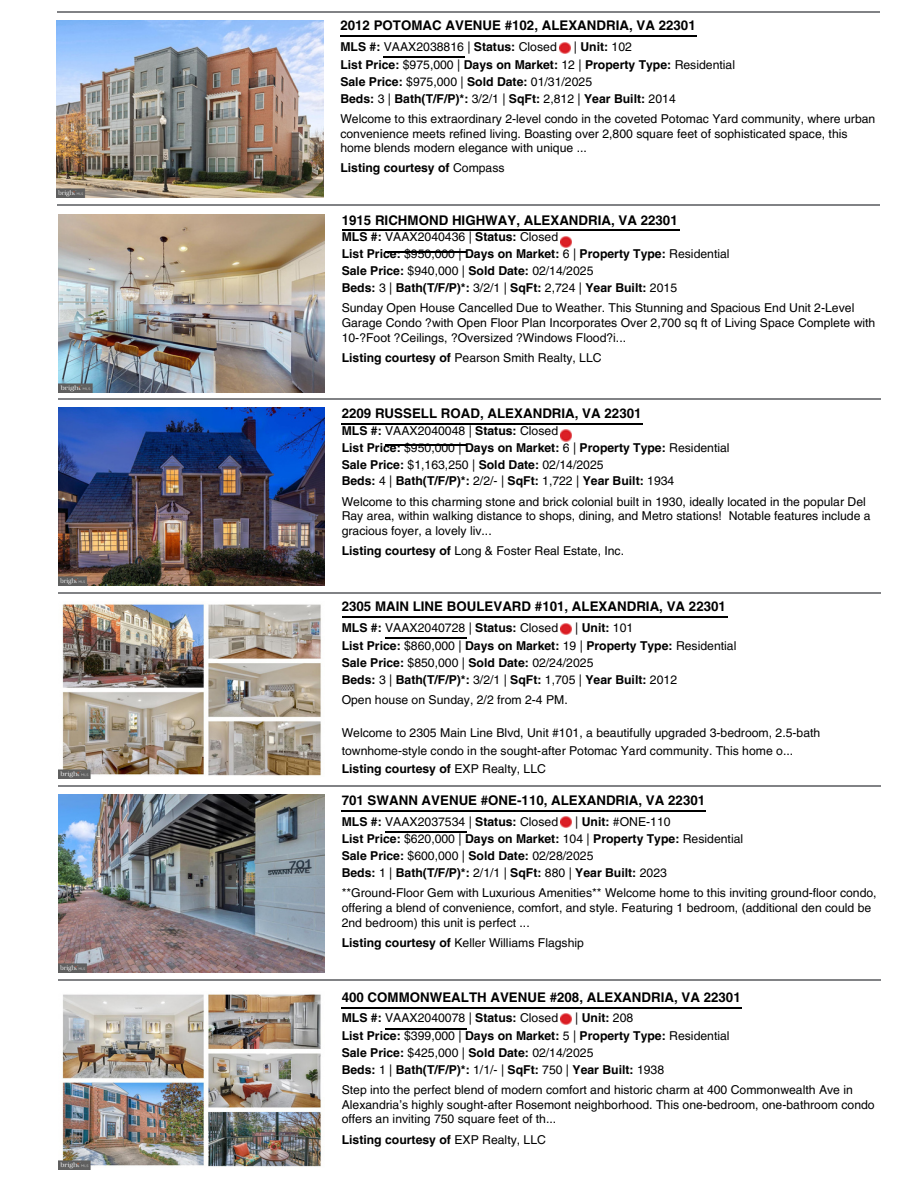
<style>
.page{position:relative;width:918px;height:1188px;background:#fff}
.page>*{position:absolute;margin:0;border:0;box-sizing:border-box;transform-origin:0 0}
.t1{font:700 13.35px "Helvetica LT Pro";color:#000}
.t2{font:12.15px "Helvetica LT Pro";color:#000}
.t3{font:700 12.15px/16.8px "Helvetica LT Pro";color:#000}
.s1{font-weight:700}
.s2{font-weight:400}
.s3{font-weight:400;color:#fff}
</style>
<div class="page">
<hr style="left:57px;top:11px;width:822px;height:1px;background:#818285">
<img style="left:57px;top:20px;width:267px;height:178px">
<hr style="left:340px;top:36px;width:357px;height:1px;background:#000">
<hr style="left:384px;top:57px;width:81px;height:1px;background:#000">
<svg style="left:559px;top:42px;width:12px;height:12px"></svg>
<hr style="left:57px;top:205px;width:822px;height:1px;background:#818285">
<img style="left:58px;top:214px;width:267px;height:178px">
<hr style="left:342px;top:230px;width:338px;height:1px;background:#000">
<hr style="left:385px;top:251px;width:81px;height:1px;background:#000">
<svg style="left:561px;top:237px;width:11px;height:11px"></svg>
<hr style="left:58px;top:399px;width:823px;height:1px;background:#818285">
<img style="left:58px;top:408px;width:267px;height:177px">
<hr style="left:342px;top:423px;width:301px;height:1px;background:#000">
<hr style="left:385px;top:444px;width:81px;height:2px;background:#000">
<svg style="left:561px;top:430px;width:11px;height:11px"></svg>
<hr style="left:58px;top:592px;width:823px;height:1px;background:#818285">
<img style="left:58px;top:604px;width:263px;height:175px">
<hr style="left:342px;top:617px;width:385px;height:1px;background:#000">
<hr style="left:385px;top:638px;width:81px;height:1px;background:#000">
<svg style="left:561px;top:623px;width:11px;height:12px"></svg>
<hr style="left:58px;top:786px;width:823px;height:1px;background:#818285">
<img style="left:58px;top:794px;width:267px;height:178px">
<hr style="left:342px;top:810px;width:364px;height:1px;background:#000">
<hr style="left:385px;top:831px;width:81px;height:1px;background:#000">
<svg style="left:561px;top:817px;width:11px;height:11px"></svg>
<hr style="left:58px;top:979px;width:823px;height:1px;background:#818285">
<img style="left:58px;top:994px;width:263px;height:175px">
<hr style="left:342px;top:1007px;width:400px;height:1px;background:#000">
<hr style="left:385px;top:1028px;width:81px;height:1px;background:#000">
<svg style="left:561px;top:1014px;width:11px;height:11px"></svg>
<p class="t1" style="left:340px;top:21px;width:357px">2012 POTOMAC AVENUE #102, ALEXANDRIA, VA 22301</p>
<h1 class="t2" style="left:340px;top:42px;width:218px"><span class="s1">MLS #:</span> VAAX2038816 | <span class="s1">Status:</span> Closed</h1>
<p class="t3" style="left:574px;top:40px;width:60px"><span class="s2">|</span> Unit: <span class="s2">102</span></p>
<p class="t3" style="left:340px;top:57px;width:396px">List Price: <span class="s2">$975,000 |</span> Days on Market: <span class="s2">12 |</span> Property Type: <span class="s2">Residential<br></span>Sale Price: <span class="s2">$975,000 |</span> Sold Date: <span class="s2">01/31/2025<br></span>Beds: <span class="s2">3 |</span> Bath(T/F/P)*: <span class="s2">3/2/1 |</span> SqFt: <span class="s2">2,812 |</span> Year Built: <span class="s2">2014</span><span class="s3">.</span></p>
<p class="t2" style="left:340px;top:114px;width:537px">Welcome to this extraordinary 2-level condo in the coveted Potomac Yard community, where urban</p>
<p class="t2" style="left:340px;top:129px;width:509px">convenience meets refined living. Boasting over 2,800 square feet of sophisticated space, this</p>
<p class="t2" style="left:340px;top:144px;width:248px">home blends modern elegance with unique ...</p>
<p class="t3" style="left:340px;top:161px;width:166px">Listing courtesy of <span class="s2">Compass</span></p>
<p class="t1" style="left:342px;top:215px;width:338px">1915 RICHMOND HIGHWAY, ALEXANDRIA, VA 22301</p>
<p class="t3" style="left:342px;top:230px;width:389px">MLS #: <span class="s2">VAAX2040436 |</span> Status: <span class="s2">Closed<br></span>List Price: <span class="s2">$950,000 |</span> Days on Market: <span class="s2">6 |</span> Property Type: <span class="s2">Residential </span>Sale Price: <span class="s2">$940,000 |</span> Sold Date: <span class="s2">02/14/2025<br></span>Beds: <span class="s2">3 |</span> Bath(T/F/P)*: <span class="s2">3/2/1 |</span> SqFt: <span class="s2">2,724 |</span> Year Built: <span class="s2">2015</span><span class="s3">.</span></p>
<p class="t2" style="left:342px;top:304px;width:514px">Sunday Open House Cancelled Due to Weather. This Stunning and Spacious End Unit 2-Level</p>
<p class="t2" style="left:342px;top:318px;width:535px">Garage Condo ?with Open Floor Plan Incorporates Over 2,700 sq ft of Living Space Complete with</p>
<p class="t2" style="left:342px;top:333px;width:286px">10-?Foot ?Ceilings, ?Oversized ?Windows Flood?i...</p>
<p class="t2" style="left:342px;top:353px;width:262px"><span class="s1">Listing courtesy of</span> Pearson Smith Realty, LLC</p>
<p class="t1" style="left:342px;top:408px;width:301px">2209 RUSSELL ROAD, ALEXANDRIA, VA 22301</p>
<p class="t3" style="left:342px;top:423px;width:389px">MLS #: <span class="s2">VAAX2040048 |</span> Status: <span class="s2">Closed<br></span>List Price: <span class="s2">$950,000 |</span> Days on Market: <span class="s2">6 |</span> Property Type: <span class="s2">Residential </span>Sale Price: <span class="s2">$1,163,250 |</span> Sold Date: <span class="s2">02/14/2025<br></span>Beds: <span class="s2">4 |</span> Bath(T/F/P)*: <span class="s2">2/2/- |</span> SqFt: <span class="s2">1,722 |</span> Year Built: <span class="s2">1934</span><span class="s3">.</span></p>
<p class="t2" style="left:342px;top:497px;width:526px">Welcome to this charming stone and brick colonial built in 1930, ideally located in the popular Del</p>
<p class="t2" style="left:342px;top:512px;width:530px">Ray area, within walking distance to shops, dining, and Metro stations! Notable features include a</p>
<p class="t2" style="left:342px;top:526px;width:152px">gracious foyer, a lovely liv...</p>
<p class="t2" style="left:342px;top:546px;width:284px"><span class="s1">Listing courtesy of</span> Long &amp; Foster Real Estate, Inc.</p>
<p class="t1" style="left:342px;top:602px;width:386px">2305 MAIN LINE BOULEVARD #101, ALEXANDRIA, VA 22301</p>
<p class="t2" style="left:342px;top:623px;width:218px"><span class="s1">MLS #:</span> VAAX2040728 | <span class="s1">Status:</span> Closed</p>
<p class="t3" style="left:575px;top:621px;width:60px"><span class="s2">|</span> Unit: <span class="s2">101</span></p>
<p class="t3" style="left:342px;top:638px;width:396px">List Price: <span class="s2">$860,000 |</span> Days on Market: <span class="s2">19 |</span> Property Type: <span class="s2">Residential<br></span>Sale Price: <span class="s2">$850,000 |</span> Sold Date: <span class="s2">02/24/2025<br></span>Beds: <span class="s2">3 |</span> Bath(T/F/P)*: <span class="s2">3/2/1 |</span> SqFt: <span class="s2">1,705 |</span> Year Built: <span class="s2">2012</span><span class="s3">.</span></p>
<p class="t2" style="left:342px;top:695px;width:228px">Open house on Sunday, 2/2 from 2-4 PM.</p>
<p class="t2" style="left:342px;top:728px;width:480px">Welcome to 2305 Main Line Blvd, Unit #101, a beautifully upgraded 3-bedroom, 2.5-bath</p>
<h1 class="t2" style="left:342px;top:746px;width:453px">townhome-style condo in the sought-after Potomac Yard community. This home o...</h1>
<p class="t3" style="left:342px;top:761px;width:206px">Listing courtesy of <span class="s2">EXP Realty, LLC</span></p>
<p class="t1" style="left:342px;top:795px;width:365px">701 SWANN AVENUE #ONE-110, ALEXANDRIA, VA 22301</p>
<p class="t2" style="left:342px;top:817px;width:218px"><span class="s1">MLS #:</span> VAAX2037534 | <span class="s1">Status:</span> Closed</p>
<p class="t2" style="left:575px;top:817px;width:97px">| <span class="s1">Unit:</span> #ONE-110</p>
<p class="t3" style="left:342px;top:832px;width:403px">List Price: <span class="s2">$620,000 |</span> Days on Market: <span class="s2">104 |</span> Property Type: <span class="s2">Residential<br></span>Sale Price: <span class="s2">$600,000 |</span> Sold Date: <span class="s2">02/28/2025<br></span>Beds: <span class="s2">1 |</span> Bath(T/F/P)*: <span class="s2">2/1/1 |</span> SqFt: <span class="s2">880 |</span> Year Built: <span class="s2">2023</span><span class="s3">.</span></p>
<p class="t2" style="left:342px;top:889px;width:537px">**Ground-Floor Gem with Luxurious Amenities** Welcome home to this inviting ground-floor condo,</p>
<p class="t2" style="left:342px;top:903px;width:531px">offering a blend of convenience, comfort, and style. Featuring 1 bedroom, (additional den could be</p>
<p class="t2" style="left:342px;top:918px;width:190px">2nd bedroom) this unit is perfect ...</p>
<p class="t2" style="left:342px;top:938px;width:244px"><span class="s1">Listing courtesy of</span> Keller Williams Flagship</p>
<p class="t1" style="left:342px;top:992px;width:401px">400 COMMONWEALTH AVENUE #208, ALEXANDRIA, VA 22301</p>
<h1 class="t2" style="left:342px;top:1014px;width:218px"><span class="s1">MLS #:</span> VAAX2040078 | <span class="s1">Status:</span> Closed</h1>
<p class="t3" style="left:575px;top:1011px;width:60px"><span class="s2">|</span> Unit: <span class="s2">208</span></p>
<p class="t3" style="left:342px;top:1029px;width:389px">List Price: <span class="s2">$399,000 |</span> Days on Market: <span class="s2">5 |</span> Property Type: <span class="s2">Residential<br></span>Sale Price: <span class="s2">$425,000 |</span> Sold Date: <span class="s2">02/14/2025<br></span>Beds: <span class="s2">1 |</span> Bath(T/F/P)*: <span class="s2">1/1/- |</span> SqFt: <span class="s2">750 |</span> Year Built: <span class="s2">1938</span><span class="s3">.</span></p>
<p class="t2" style="left:342px;top:1085px;width:513px">Step into the perfect blend of modern comfort and historic charm at 400 Commonwealth Ave in</p>
<p class="t2" style="left:342px;top:1100px;width:535px">Alexandria’s highly sought-after Rosemont neighborhood. This one-bedroom, one-bathroom condo</p>
<p class="t2" style="left:342px;top:1115px;width:216px">offers an inviting 750 square feet of th...</p>
<p class="t3" style="left:342px;top:1132px;width:206px">Listing courtesy of <span class="s2">EXP Realty, LLC</span></p>
</div>
